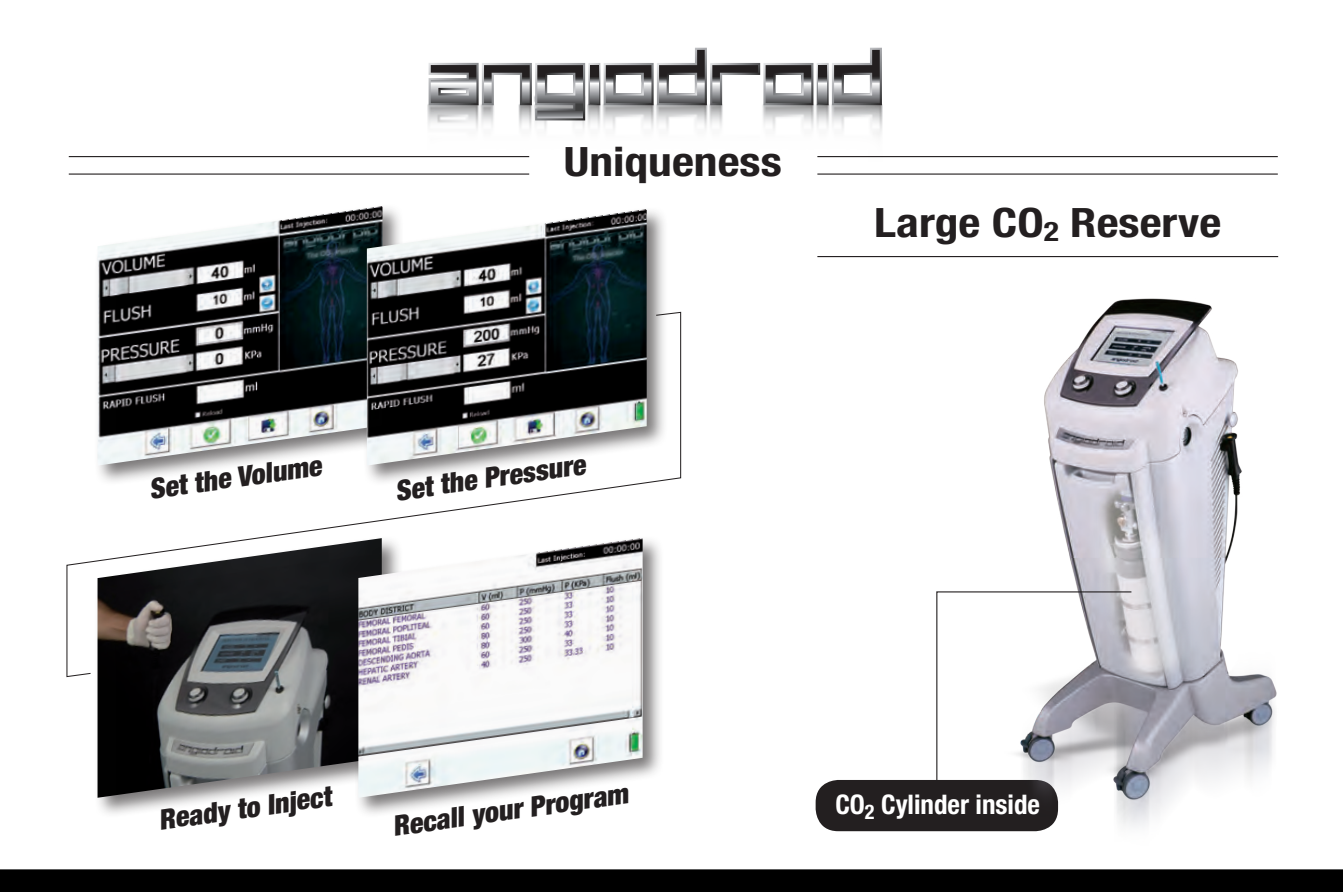
<style>
.page{position:relative;width:1343px;height:892px;background:#fff}
.page>*{position:absolute;margin:0;border:0;box-sizing:border-box;transform-origin:0 0}
.t1{font:700 condensed 40.5px "Helvetica Neue LT Std";color:#231f20;scale:1.17 1}
.t2{font:900 condensed 28.12px "Helvetica Neue LT Std";color:#231f20}
.t3{font:700 condensed 27px "Helvetica Neue LT Std";color:#fff}
</style>
<div class="page">
<div style="left:815px;top:779px;width:243px;height:52px;background:#231f20;border-radius:22px"></div>
<img style="left:412px;top:104px;width:517px;height:54px">
<svg style="left:428px;top:48px;width:454px;height:72px"></svg>
<img style="left:1034px;top:298px;width:243px;height:512px">
<hr style="left:817px;top:256px;width:461px;height:1px;background:#231f20">
<hr style="left:817px;top:156px;width:460px;height:1px;background:#231f20">
<hr style="left:69px;top:156px;width:460px;height:1px;background:#231f20">
<hr style="left:817px;top:173px;width:460px;height:2px;background:#231f20">
<hr style="left:69px;top:173px;width:460px;height:2px;background:#231f20">
<img style="left:98px;top:209px;width:265px;height:102px">
<svg style="left:0;top:810px;width:1343px;height:81px"></svg>
<div style="left:363px;top:206px;width:305px;height:280px;background:#231f20;opacity:.6"></div>
<img style="left:367px;top:209px;width:279px;height:102px">
<div style="left:94px;top:535px;width:309px;height:283px;background:#231f20;opacity:.6"></div>
<img style="left:98px;top:677px;width:257px;height:120px">
<div style="left:355px;top:535px;width:309px;height:283px;background:#231f20;opacity:.6"></div>
<img style="left:358px;top:677px;width:284px;height:120px">
<svg style="left:66px;top:311px;width:615px;height:366px"></svg>
<svg style="left:935px;top:590px;width:197px;height:194px"></svg>
<h1 class="t1" style="left:564px;top:137px;width:188px">Uniqueness</h1>
<p class="t2" style="left:147px;top:472px;width:175px;rotate:-8deg">Set the Volume</p>
<p class="t2" style="left:393px;top:473px;width:193px;rotate:-8deg">Set the Pressure</p>
<h1 class="t1" style="left:874px;top:198px;width:298px">Large CO<sub>2</sub> Reserve</h1>
<p class="t2" style="left:156px;top:802px;width:176px;rotate:-8deg">Ready to Inject</p>
<p class="t2" style="left:390px;top:808px;width:239px;rotate:-8deg">Recall your Program</p>
<p class="t3" style="left:835px;top:788px;width:206px">CO<sub>2</sub> Cylinder inside</p>
</div>
